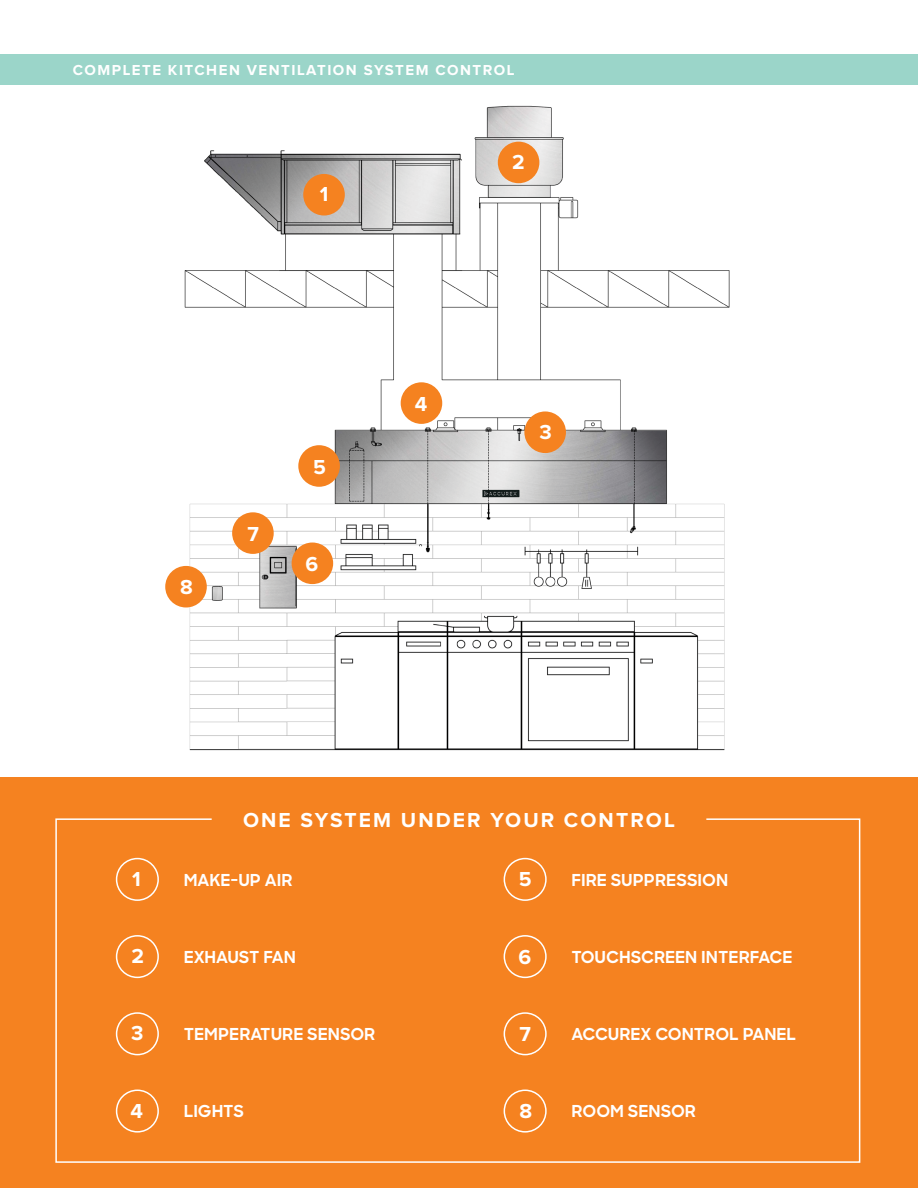
<style>
.page{position:relative;width:918px;height:1188px;background:#fff}
.page>*{position:absolute;margin:0;border:0;box-sizing:border-box;transform-origin:0 0}
.t1{font:700 21px "Proxima Nova";letter-spacing:.1em;color:#fff}
.body_copy_Sharp_Sans{font:700 16.5px "Sharp Sans";color:#fff}
.t2{font:700 15px "Proxima Nova";letter-spacing:.1em;color:#fff}
</style>
<div class="page">
<div style="left:0;top:778px;width:918px;height:410px;background:#f58220"></div>
<div style="left:0;top:54px;width:918px;height:30px;background:#9bd5c9"></div>
<img style="left:163px;top:84px;width:587px;height:667px">
<div style="left:298px;top:445px;width:42px;height:42px;background:#f58220;border-radius:50%"></div>
<div style="left:303px;top:174px;width:42px;height:42px;background:#f58220;border-radius:50%"></div>
<div style="left:498px;top:142px;width:41px;height:41px;background:#f58220;border-radius:50%"></div>
<div style="left:524px;top:411px;width:42px;height:42px;background:#f58220;border-radius:50%"></div>
<div style="left:292px;top:543px;width:41px;height:41px;background:#f58220;border-radius:50%"></div>
<div style="left:232px;top:512px;width:42px;height:42px;background:#f58220;border-radius:50%"></div>
<div style="left:165px;top:566px;width:42px;height:42px;background:#f58220;border-radius:50%"></div>
<svg style="left:55px;top:818px;width:806px;height:345px"></svg>
<div style="left:401px;top:382px;width:41px;height:42px;background:#f58220;border-radius:50%"></div>
<p class="t2" style="left:73px;top:63px;width:443px">COMPLETE KITCHEN VENTILATION SYSTEM CONTROL</p>
<p class="t1" style="left:320px;top:184px;width:10px">1</p>
<p class="t1" style="left:180px;top:577px;width:14px">8</p>
<p class="t1" style="left:248px;top:524px;width:13px">7</p>
<p class="t1" style="left:313px;top:457px;width:14px">5</p>
<p class="t1" style="left:305px;top:554px;width:14px">6</p>
<p class="t1" style="left:512px;top:153px;width:14px">2</p>
<p class="t1" style="left:415px;top:394px;width:14px">4</p>
<p class="t1" style="left:539px;top:423px;width:14px">3</p>
<p class="t1" style="left:243px;top:811px;width:433px">ONE SYSTEM UNDER YOUR CONTROL</p>
<p class="t1" style="left:132px;top:869px;width:10px">1</p>
<p class="t1" style="left:519px;top:869px;width:14px">5</p>
<p class="body_copy_Sharp_Sans" style="left:184px;top:868px;width:110px">MAKE-UP AIR</p>
<p class="body_copy_Sharp_Sans" style="left:571px;top:868px;width:158px">FIRE SUPPRESSION</p>
<p class="t1" style="left:132px;top:947px;width:14px">2</p>
<p class="t1" style="left:518px;top:947px;width:14px">6</p>
<p class="body_copy_Sharp_Sans" style="left:184px;top:945px;width:114px">EXHAUST FAN</p>
<p class="body_copy_Sharp_Sans" style="left:571px;top:945px;width:223px">TOUCHSCREEN INTERFACE</p>
<p class="t1" style="left:131px;top:1024px;width:14px">3</p>
<p class="t1" style="left:519px;top:1024px;width:13px">7</p>
<p class="body_copy_Sharp_Sans" style="left:184px;top:1022px;width:193px">TEMPERATURE SENSOR</p>
<p class="body_copy_Sharp_Sans" style="left:571px;top:1022px;width:226px">ACCUREX CONTROL PANEL</p>
<p class="t1" style="left:130px;top:1101px;width:14px">4</p>
<p class="t1" style="left:520px;top:1101px;width:14px">8</p>
<p class="body_copy_Sharp_Sans" style="left:184px;top:1099px;width:62px">LIGHTS</p>
<p class="body_copy_Sharp_Sans" style="left:571px;top:1099px;width:126px">ROOM SENSOR</p>
</div>
